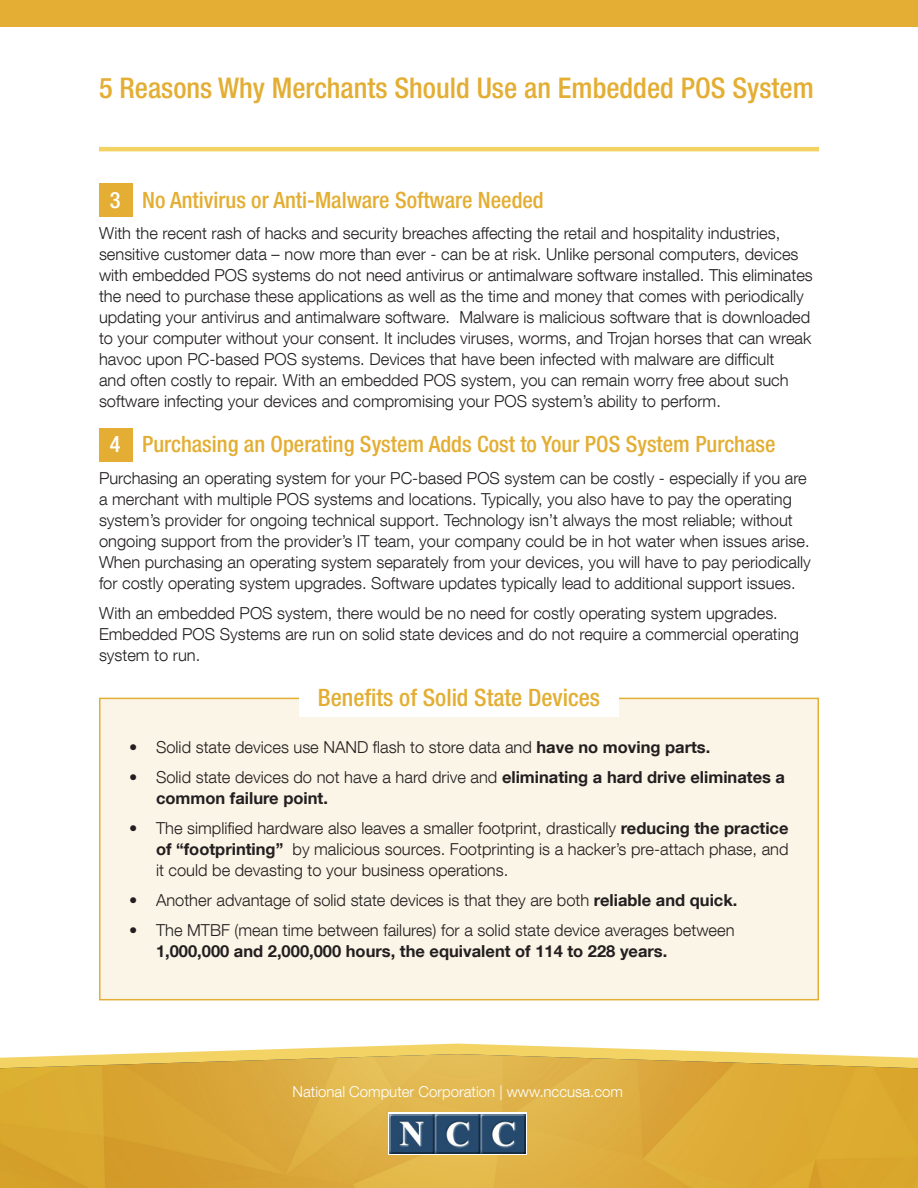
<style>
.page{position:relative;width:918px;height:1188px;background:#fff}
.page>*{position:absolute;margin:0;border:0;box-sizing:border-box;transform-origin:0 0}
.t1{font:500 condensed 28.5px "Helvetica Neue LT Com";color:#e3ae33}
.t2{font:500 condensed 24px "Helvetica Neue LT Com";color:#e3ae33}
.t3{font:500 condensed 22.5px "Helvetica Neue LT Com";color:#e3ae33}
.t4{font:300 16.5px/21px "Helvetica Neue LT Com";color:#231f20}
.t5{font:700 16.5px/21px "Helvetica Neue LT Com";color:#231f20}
.t6{font:300 15px "Helvetica Neue LT Com";color:#fff}
.s1{color:#fff}
.s2{font-weight:700}
.s3{font-weight:300}
</style>
<div class="page">
<div style="left:99px;top:183px;width:33px;height:33px;background:#e3ae33"></div>
<div style="left:99px;top:428px;width:33px;height:33px;background:#e3ae33"></div>
<svg style="left:123px;top:1044px;width:671px;height:10px"></svg>
<hr style="left:99px;top:147px;width:720px;height:4px;background:#f3d363">
<div style="left:0;top:0;width:918px;height:27px;background:#e3ae33"></div>
<img style="left:0;top:1054px;width:918px;height:134px">
<div style="left:99px;top:698px;width:720px;height:302px;background:#fbf5e7;border:2px solid #e3ae33"></div>
<div style="left:299px;top:682px;width:320px;height:35px;background:#fff"></div>
<svg style="left:388px;top:1113px;width:139px;height:42px"></svg>
<img style="left:390px;top:1114px;width:136px;height:39px">
<p class="t1" style="left:99px;top:71px;width:716px">5 Reasons Why Merchants Should Use an Embedded POS System</p>
<p class="t3" style="left:110px;top:187px;width:435px"><span class="s1">3</span> No Antivirus or Anti-Malware Software Needed</p>
<p class="t4" style="left:99px;top:223px;width:715px">With the recent rash of hacks and security breaches affecting the retail and hospitality industries, sensitive customer data – now more than ever - can be at risk. Unlike personal computers, devices with embedded POS systems do not need antivirus or antimalware software installed. This eliminates the need to purchase these applications as well as the time and money that comes with periodically updating your antivirus and antimalware software. Malware is malicious software that is downloaded to your computer without your consent. It includes viruses, worms, and Trojan horses that can wreak havoc upon PC-based POS systems. Devices that have been infected with malware are difficult<br>and often costly to repair. With an embedded POS system, you can remain worry free about such software infecting your devices and compromising your POS system’s ability to perform.</p>
<p class="t3" style="left:110px;top:431px;width:667px"><span class="s1">4</span> Purchasing an Operating System Adds Cost to Your POS System Purchase</p>
<p class="t4" style="left:99px;top:467px;width:713px">Purchasing an operating system for your PC-based POS system can be costly - especially if you are a merchant with multiple POS systems and locations. Typically, you also have to pay the operating system’s provider for ongoing technical support. Technology isn’t always the most reliable; without ongoing support from the provider’s IT team, your company could be in hot water when issues arise.<br>When purchasing an operating system separately from your devices, you will have to pay periodically for costly operating system upgrades. Software updates typically lead to additional support issues.</p>
<p class="t4" style="left:99px;top:602px;width:701px">With an embedded POS system, there would be no need for costly operating system upgrades.<br>Embedded POS Systems are run on solid state devices and do not require a commercial operating system to run.</p>
<p class="t2" style="left:318px;top:684px;width:284px">Benefits of Solid State Devices</p>
<p class="t4" style="left:129px;top:736px;width:583px">• Solid state devices use NAND flash to store data and <span class="s2">have no moving parts.</span></p>
<p class="t5" style="left:156px;top:766px;width:631px;text-indent:-27px"><span class="s3">• Solid state devices do not have a hard drive and</span> eliminating a hard drive eliminates a common failure point.</p>
<p class="t4" style="left:156px;top:817px;width:634px;text-align:justify;text-indent:-27px">• The simplified hardware also leaves a smaller footprint, drastically <span class="s2">reducing the practice of “footprinting”</span> by malicious sources. Footprinting is a hacker’s pre-attach phase, and it could be devasting to your business operations.</p>
<p class="t4" style="left:129px;top:889px;width:610px">• Another advantage of solid state devices is that they are both <span class="s2">reliable and quick.</span></p>
<p class="t4" style="left:156px;top:919px;width:580px;text-indent:-27px">• The MTBF (mean time between failures) for a solid state device averages between<br><span class="s2">1,000,000 and 2,000,000 hours, the equivalent of 114 to 228 years.</span></p>
<p class="t6" style="left:293px;top:1082px;width:332px">National Computer Corporation | www.nccusa.com</p>
</div>
